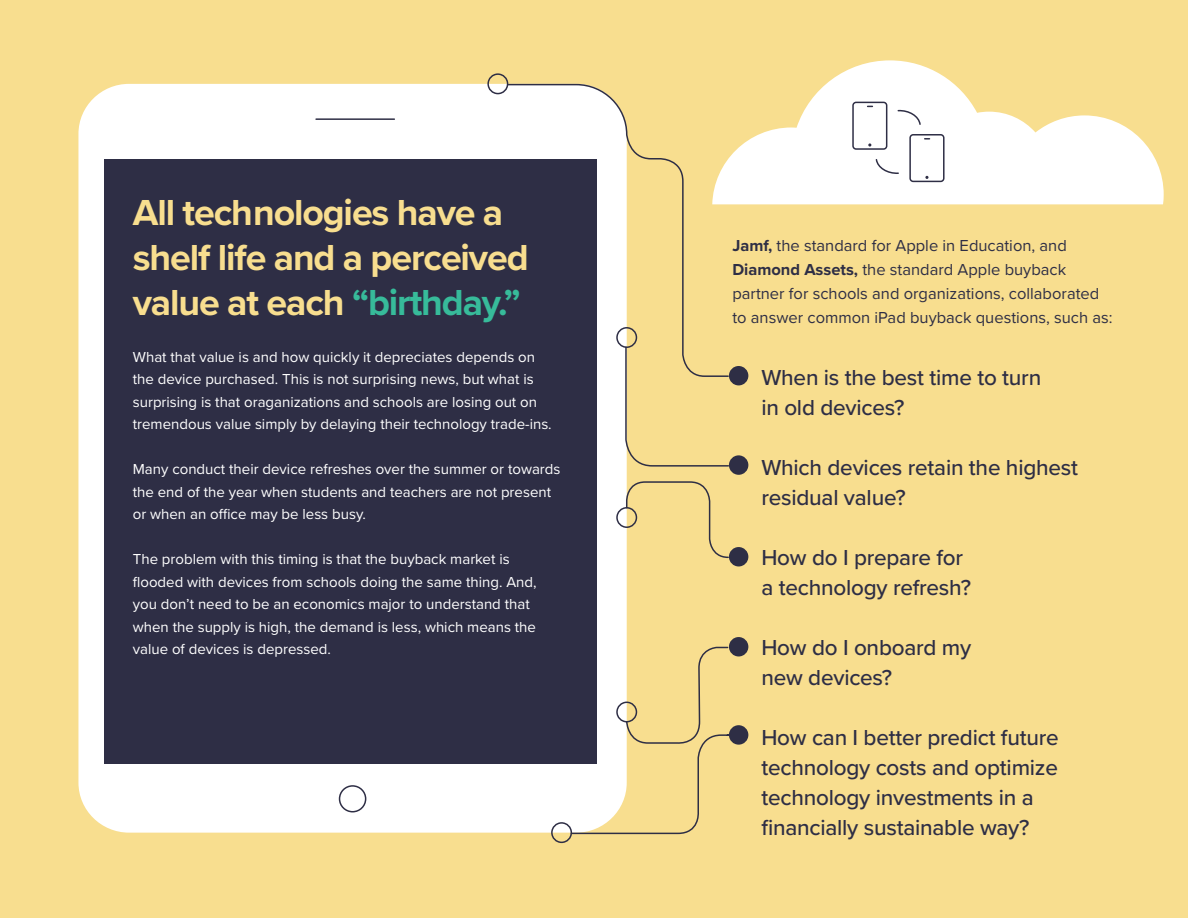
<style>
.page{position:relative;width:1188px;height:918px;background:#f8de8f}
.page>*{position:absolute;margin:0;border:0;box-sizing:border-box;transform-origin:0 0}
.t1{font:700 37.5px/45px "Proxima Nova";letter-spacing:-.03em;color:#f8de8f}
.t2{font:500 22.5px/30px "Proxima Nova";letter-spacing:-.01em;color:#2e2e45}
.t3{font:16.5px/24px "Proxima Nova";color:#2e2e45}
.t4{font:15px/22.5px "Proxima Nova";color:#fff}
.s1{color:#37bb9a}
.s2{font-weight:700}
</style>
<div class="page">
<svg style="left:733px;top:60px;width:431px;height:144px;fill:#fff"></svg>
<div style="left:78px;top:84px;width:428px;height:749px;background:#fff"></div>
<div style="left:105px;top:159px;width:492px;height:605px;background:#2e2e45"></div>
<svg style="left:315px;top:118px;width:418px;height:717px"></svg>
<div style="left:729px;top:366px;width:19px;height:19px;background:#2e2e45;border-radius:50%"></div>
<div style="left:616px;top:507px;width:21px;height:21px;border:2px solid #2e2e45;border-radius:50%"></div>
<div style="left:616px;top:702px;width:21px;height:20px;border:2px solid #2e2e45;border-radius:50%"></div>
<div style="left:487px;top:73px;width:21px;height:21px;border:2px solid #2e2e45;border-radius:50%"></div>
<div style="left:551px;top:822px;width:21px;height:21px;border:2px solid #2e2e45;border-radius:50%"></div>
<div style="left:729px;top:455px;width:19px;height:20px;background:#2e2e45;border-radius:50%"></div>
<div style="left:729px;top:637px;width:19px;height:19px;background:#2e2e45;border-radius:50%"></div>
<div style="left:729px;top:547px;width:19px;height:19px;background:#2e2e45;border-radius:50%"></div>
<div style="left:729px;top:725px;width:19px;height:20px;background:#2e2e45;border-radius:50%"></div>
<svg style="left:625px;top:646px;width:104px;height:99px"></svg>
<svg style="left:852px;top:101px;width:93px;height:82px"></svg>
<svg style="left:624px;top:378px;width:106px;height:89px"></svg>
<svg style="left:506px;top:83px;width:224px;height:295px"></svg>
<h1 class="t1" style="left:133px;top:189px;width:397px">All tech nologies have a shelf life and a perceived value at each <span class="s1">“birthday.”</span></h1>
<p class="t4" style="left:133px;top:345px;width:420px">What that value is and how quickly it depreciates depends on the device purchased. This is not surprising news, but what is surprising is that oraganizations and schools are losing out on tremendous value simply by delaying their technology trade-ins.</p>
<p class="t4" style="left:133px;top:457px;width:429px">Many conduct their device refreshes over the summer or towards the end of the year when students and teachers are not present or when an office may be less busy.</p>
<p class="t4" style="left:133px;top:547px;width:405px">The problem with this timing is that the buyback market is flooded with devices from schools doing the same thing. And, you don’t need to be an economics major to understand that when the supply is high, the demand is less, which means the value of devices is depressed.</p>
<p class="t3" style="left:732px;top:233px;width:382px"><span class="s2">Jamf,</span> the standard for Apple in Education, and <span class="s2">Diamond Assets,</span> the standard Apple buyback partner for schools and organizations, collaborated to answer common iPad buyback questions, such as:</p>
<h2 class="t2" style="left:761px;top:361px;width:281px">When is the best time to turn in old devices?</h2>
<h2 class="t2" style="left:761px;top:451px;width:318px">Which devices retain the highest residual value?</h2>
<h2 class="t2" style="left:761px;top:541px;width:211px">How do I prepare for a technology refresh?</h2>
<h2 class="t2" style="left:761px;top:631px;width:211px">How do I onboard my new devices?</h2>
<h2 class="t2" style="left:761px;top:721px;width:299px">How can I better predict future technology costs and optimize technology investments in a financially sustainable way?</h2>
</div>
